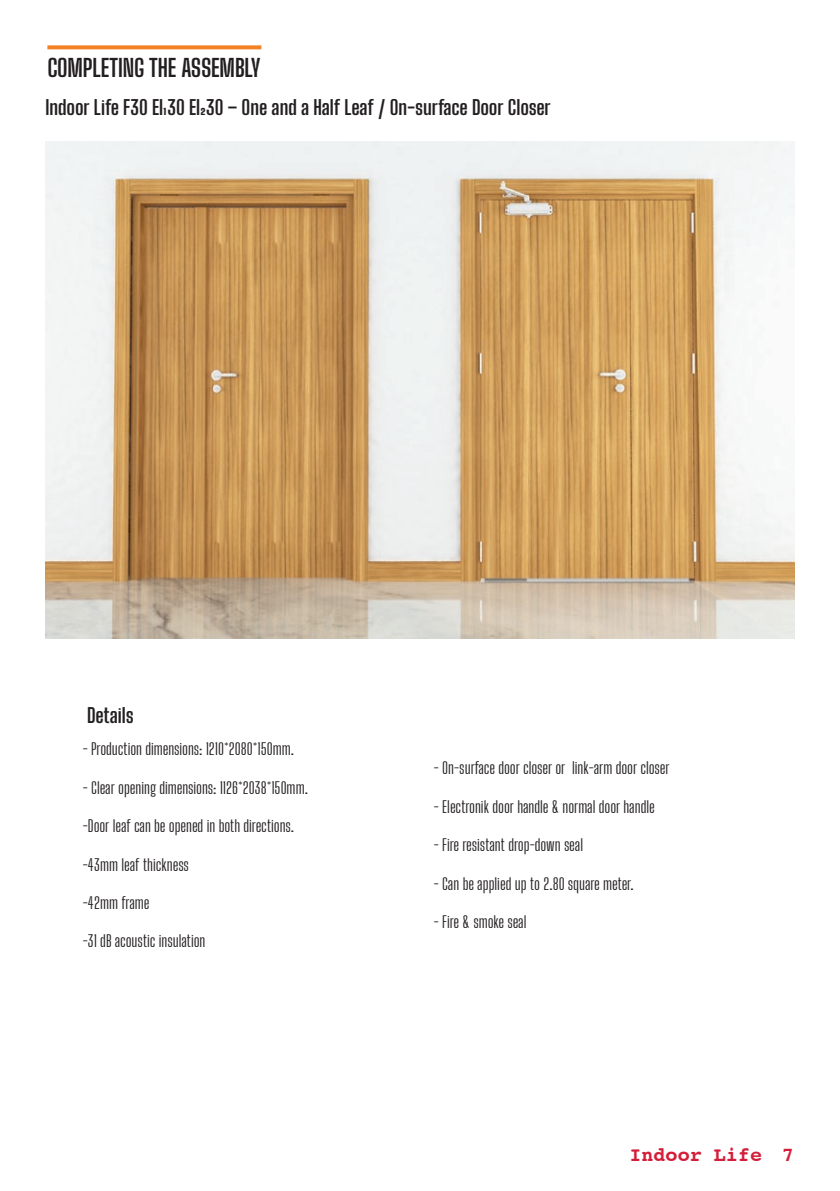
<style>
.page{position:relative;width:840px;height:1191px;background:#fff}
.page>*{position:absolute;margin:0;border:0;box-sizing:border-box;transform-origin:0 0}
.t1{font:700 24px "Big Shoulders Display";letter-spacing:-.01em;color:#231f20}
.t2{font:700 20px "Big Shoulders Display";letter-spacing:-.005em;color:#231f20}
.t3{font:700 20px "Courier 10 Pitch BT";color:#d31e39}
.t4{font:16px "Big Shoulders Display";letter-spacing:-.005em;color:#231f20}
</style>
<div class="page">
<svg style="left:47px;top:45px;width:214px;height:4px"></svg>
<img style="left:45px;top:141px;width:749px;height:497px">
<h1 class="t1" style="left:47px;top:52px;width:215px">COMPLETING THE ASSEMBLY</h1>
<p class="t2" style="left:45px;top:94px;width:506px">Indoor Life F30 EI₁30 EI₂30 – One and a Half Leaf / On-surface Door Closer</p>
<p class="t2" style="left:87px;top:701px;width:48px">Details</p>
<p class="t4" style="left:83px;top:739px;width:212px">- Production dimensions: 1210*2080*150mm.</p>
<p class="t4" style="left:83px;top:777px;width:226px">- Clear opening dimensions: 1126*2038*150mm.</p>
<p class="t4" style="left:83px;top:816px;width:212px">-Door leaf can be opened in both directions.</p>
<p class="t4" style="left:83px;top:854px;width:107px">-43mm leaf thickness</p>
<p class="t4" style="left:83px;top:892px;width:68px">-42mm frame</p>
<p class="t4" style="left:83px;top:931px;width:124px">-31 dB acoustic insulation</p>
<p class="t4" style="left:433px;top:758px;width:237px">- On-surface door closer or link-arm door closer</p>
<p class="t4" style="left:433px;top:796px;width:222px">- Electronik door handle &amp; normal door handle</p>
<p class="t4" style="left:433px;top:835px;width:151px">- Fire resistant drop-down seal</p>
<p class="t4" style="left:433px;top:873px;width:201px">- Can be applied up to 2.80 square meter.</p>
<p class="t4" style="left:433px;top:911px;width:94px">- Fire &amp; smoke seal</p>
<p class="t3" style="left:629px;top:1143px;width:166px">Indoor Life 7</p>
</div>
